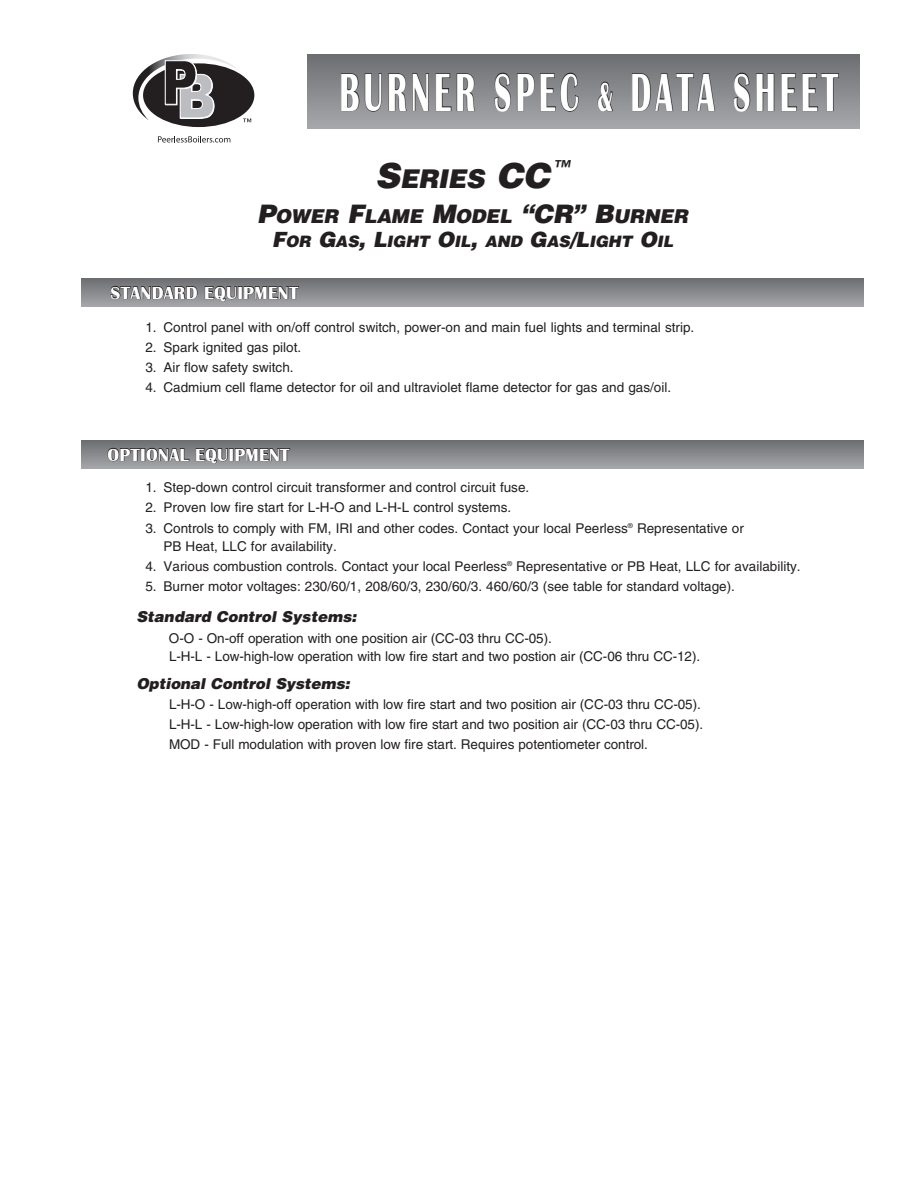
<style>
.page{position:relative;width:918px;height:1188px;background:#fff}
.page>*{position:absolute;margin:0;border:0;box-sizing:border-box;transform-origin:0 0}
.t1{font:700 55.2px "Britannic";letter-spacing:.135em;color:#fff;scale:.57 1}
.t2{font:italic 900 25.8px "Helvetica";letter-spacing:-.015em;color:#231f20}
.t3{font:italic 900 19.2px "Helvetica";letter-spacing:-.015em;color:#231f20}
.t4{font:700 18px "Britannic";letter-spacing:.02em;color:#fff}
.t5{font:italic 900 15.75px "Helvetica";letter-spacing:-.015em;color:#231f20}
.t6{font:italic 900 15px "Helvetica";color:#231f20}
.t7{font:13.5px/18px "Helvetica";color:#231f20}
.s1{font-size:42px}
.s2{font-size:34.5px}
.s3{font-size:25.5px}
.s4{font-size:21px}
</style>
<div class="page">
<div style="left:307px;top:54px;width:552px;height:74px;background:linear-gradient(to bottom,#6c6e71,#a5a6aa)"></div>
<svg style="left:341px;top:73px;width:41px;height:39px;background:#747477"></svg>
<svg style="left:388px;top:73px;width:41px;height:38px;background:#717274"></svg>
<svg style="left:435px;top:73px;width:41px;height:38px;background:#757678"></svg>
<svg style="left:494px;top:72px;width:17px;height:40px"></svg>
<svg style="left:517px;top:72px;width:62px;height:40px;background:#78797b"></svg>
<svg style="left:597px;top:75px;width:16px;height:37px"></svg>
<svg style="left:632px;top:73px;width:83px;height:38px;background:#76777a"></svg>
<svg style="left:733px;top:72px;width:17px;height:40px"></svg>
<svg style="left:756px;top:73px;width:19px;height:38px"></svg>
<svg style="left:781px;top:73px;width:58px;height:38px;background:#78797b"></svg>
<svg style="left:81px;top:278px;width:783px;height:29px;background:#88898d"></svg>
<svg style="left:110px;top:286px;width:88px;height:14px"></svg>
<svg style="left:204px;top:286px;width:33px;height:16px"></svg>
<div style="left:238px;top:286px;width:4px;height:13px;border:1px solid #231f20"></div>
<svg style="left:244px;top:285px;width:55px;height:14px"></svg>
<svg style="left:81px;top:440px;width:783px;height:29px;background:#888a8d"></svg>
<svg style="left:107px;top:448px;width:83px;height:14px"></svg>
<svg style="left:196px;top:448px;width:32px;height:16px"></svg>
<div style="left:229px;top:448px;width:4px;height:13px;border:1px solid #231f20"></div>
<svg style="left:235px;top:447px;width:55px;height:14px"></svg>
<svg style="left:158px;top:136px;width:72px;height:7px"></svg>
<div style="left:143px;top:63px;width:111px;height:64px;background:#231f20;border-radius:50%"></div>
<svg style="left:133px;top:54px;width:118px;height:68px"></svg>
<p class="t1" style="left:340px;top:61px;width:876px">BURNER SPEC <span class="s1">&amp;</span> DATA SHEET</p>
<p class="t2" style="left:375px;top:162px;width:196px"><span class="s2">S</span>ERIES <span class="s2">CC</span> <sup>™</sup></p>
<p class="t3" style="left:257px;top:203px;width:432px"><span class="s3">P</span>OWER <span class="s3">F</span>LAME <span class="s3">M</span>ODEL <span class="s3">“CR” B</span>URNER</p>
<p class="t5" style="left:272px;top:231px;width:403px"><span class="s4">F</span>OR <span class="s4">G</span>AS<span class="s4">, L</span>IGHT <span class="s4">O</span>IL<span class="s4">,</span> AND <span class="s4">G</span>AS<span class="s4">/L</span>IGHT <span class="s4">O</span>IL</p>
<p class="t4" style="left:111px;top:282px;width:189px">STANDARD EQUIPMENT</p>
<p class="t7" style="left:145px;top:318px;width:550px">1. Control panel with on/off control switch, power-on and main fuel lights and terminal strip.</p>
<p class="t7" style="left:145px;top:338px;width:157px">2. Spark ignited gas pilot.</p>
<p class="t7" style="left:145px;top:358px;width:150px">3. Air flow safety switch.</p>
<p class="t7" style="left:145px;top:379px;width:527px">4. Cadmium cell flame detector for oil and ultraviolet flame detector for gas and gas/oil.</p>
<p class="t4" style="left:107px;top:444px;width:184px">OPTIONAL EQUIPMENT</p>
<p class="t7" style="left:145px;top:479px;width:385px">1. Step-down control circuit transformer and control circuit fuse.</p>
<p class="t7" style="left:145px;top:499px;width:367px">2. Proven low fire start for L-H-O and L-H-L control systems.</p>
<p class="t7" style="left:164px;top:519px;width:582px;text-indent:-18px">3. Controls to comply with FM, IRI and other codes. Contact your local Peerless<sup>®</sup> Representative or<br>PB Heat, LLC for availability.</p>
<p class="t7" style="left:145px;top:557px;width:657px">4. Various combustion controls. Contact your local Peerless<sup>®</sup> Representative or PB Heat, LLC for availability.</p>
<p class="t7" style="left:145px;top:577px;width:591px">5. Burner motor voltages: 230/60/1, 208/60/3, 230/60/3. 460/60/3 (see table for standard voltage).</p>
<p class="t6" style="left:136px;top:607px;width:222px">Standard Control Systems:</p>
<p class="t7" style="left:169px;top:629px;width:533px">O-O - On-off operation with one position air (CC-03 thru CC-05).<br>L-H-L - Low-high-low operation with low fire start and two postion air (CC-06 thru CC-12).</p>
<p class="t6" style="left:136px;top:674px;width:215px">Optional Control Systems:</p>
<p class="t7" style="left:169px;top:695px;width:533px">L-H-O - Low-high-off operation with low fire start and two position air (CC-03 thru CC-05).</p>
<p class="t7" style="left:169px;top:716px;width:536px">L-H-L - Low-high-low operation with low fire start and two position air (CC-03 thru CC-05).</p>
<p class="t7" style="left:169px;top:736px;width:480px">MOD - Full modulation with proven low fire start. Requires potentiometer control.</p>
</div>
